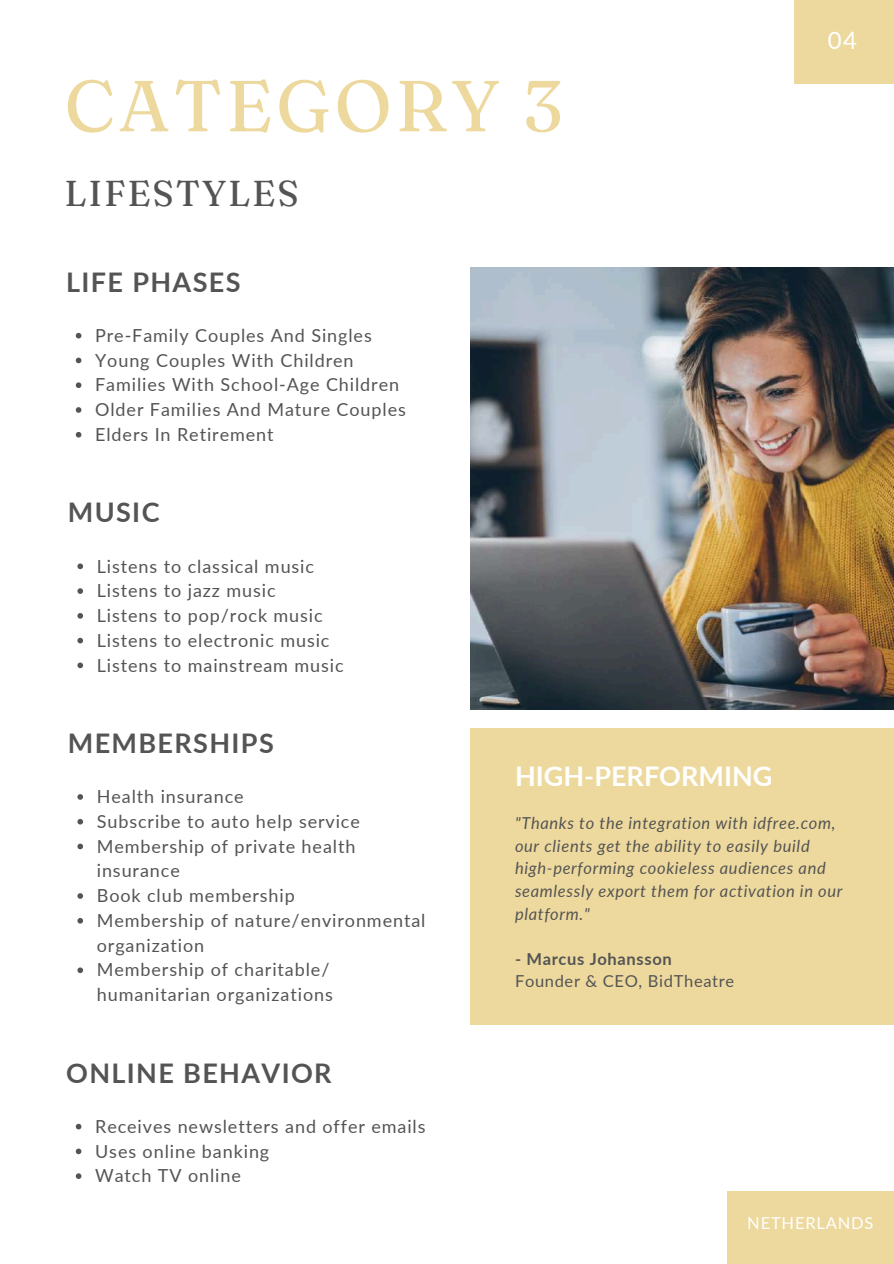
<style>
.page{position:relative;width:894px;height:1264px;background:#fff}
.page>*{position:absolute;margin:0;border:0;box-sizing:border-box;transform-origin:0 0}
.t1{font:72px "Fraunces 9 pt";letter-spacing:.05em;color:#edd99d}
.t2{font:36px "Fraunces 9 pt";letter-spacing:.05em;color:#545454}
.t3{font:700 27px "Lato";letter-spacing:.05em;color:#545454}
.t4{font:700 27px "Lato";color:#fff}
.t5{font:24px "Lato";color:#fff}
.t6{font:18px/24.8px "Lato";letter-spacing:.05em;color:#545454}
.t7{font:italic 16.5px/22.5px "Lato";letter-spacing:.04em;color:#545454}
.t8{font:16.5px "Lato";letter-spacing:.04em;color:#545454}
.t9{font:700 16.5px "Lato";letter-spacing:.04em;color:#545454}
.t10{font:16.5px "Lato";letter-spacing:.05em;color:#fff}
</style>
<div class="page">
<div style="left:727px;top:1191px;width:166px;height:72px;background:#edd99d"></div>
<div style="left:793px;top:0;width:100px;height:83px;background:#edd99d"></div>
<svg style="left:76px;top:333px;width:5px;height:5px"></svg>
<svg style="left:76px;top:357px;width:5px;height:6px"></svg>
<svg style="left:76px;top:382px;width:5px;height:6px"></svg>
<svg style="left:76px;top:407px;width:5px;height:6px"></svg>
<svg style="left:76px;top:432px;width:5px;height:5px"></svg>
<svg style="left:77px;top:563px;width:6px;height:6px"></svg>
<svg style="left:77px;top:588px;width:6px;height:6px"></svg>
<svg style="left:77px;top:613px;width:6px;height:5px"></svg>
<svg style="left:77px;top:637px;width:6px;height:6px"></svg>
<svg style="left:77px;top:662px;width:6px;height:6px"></svg>
<img style="left:470px;top:267px;width:423px;height:442px">
<svg style="left:77px;top:794px;width:6px;height:5px"></svg>
<svg style="left:77px;top:819px;width:6px;height:5px"></svg>
<svg style="left:77px;top:843px;width:6px;height:6px"></svg>
<svg style="left:77px;top:893px;width:6px;height:5px"></svg>
<svg style="left:77px;top:918px;width:6px;height:5px"></svg>
<svg style="left:77px;top:967px;width:6px;height:6px"></svg>
<svg style="left:76px;top:1123px;width:5px;height:6px"></svg>
<svg style="left:76px;top:1148px;width:5px;height:6px"></svg>
<svg style="left:76px;top:1173px;width:5px;height:5px"></svg>
<div style="left:470px;top:728px;width:423px;height:296px;background:#edd99d"></div>
<h1 class="t1" style="left:64px;top:61px;width:499px">CATEGORY 3</h1>
<h2 class="t2" style="left:64px;top:170px;width:235px">LIFESTYLES</h2>
<h3 class="t3" style="left:66px;top:265px;width:176px">LIFE PHASES</h3>
<p class="t6" style="left:95px;top:322px;width:312px">Pre-Family Couples And Singles<br>Young Couples With Children<br>Families With School-Age Children<br>Older Families And Mature Couples<br>Elders In Retirement</p>
<h3 class="t3" style="left:68px;top:496px;width:93px">MUSIC</h3>
<p class="t6" style="left:97px;top:553px;width:248px">Listens to classical music<br>Listens to jazz music<br>Listens to pop/rock music<br>Listens to electronic music<br>Listens to mainstream music</p>
<h3 class="t5" style="left:827px;top:25px;width:31px">04</h3>
<h3 class="t3" style="left:68px;top:726px;width:207px">MEMBERSHIPS</h3>
<p class="t6" style="left:97px;top:783px;width:330px">Health insurance<br>Subscribe to auto help service<br>Membership of private health insurance<br>Book club membership<br>Membership of nature/environmental organization<br>Membership of charitable/ humanitarian organizations</p>
<h3 class="t3" style="left:66px;top:1056px;width:267px">ONLINE BEHAVIOR</h3>
<p class="t6" style="left:95px;top:1113px;width:332px">Receives newsletters and offer emails<br>Uses online banking<br>Watch TV online</p>
<h3 class="t4" style="left:515px;top:759px;width:259px">HIGH-PERFORMING</h3>
<p class="t7" style="left:515px;top:811px;width:329px">"Thanks to the integration with idfree.com, our clients get the ability to easily build high-performing cookieless audiences and seamlessly export them for activation in our platform."</p>
<p class="t9" style="left:515px;top:948px;width:158px">- Marcus Johansson</p>
<p class="t8" style="left:515px;top:970px;width:221px">Founder &amp; CEO, BidTheatre</p>
<p class="t10" style="left:747px;top:1212px;width:128px">NETHERLANDS</p>
</div>
